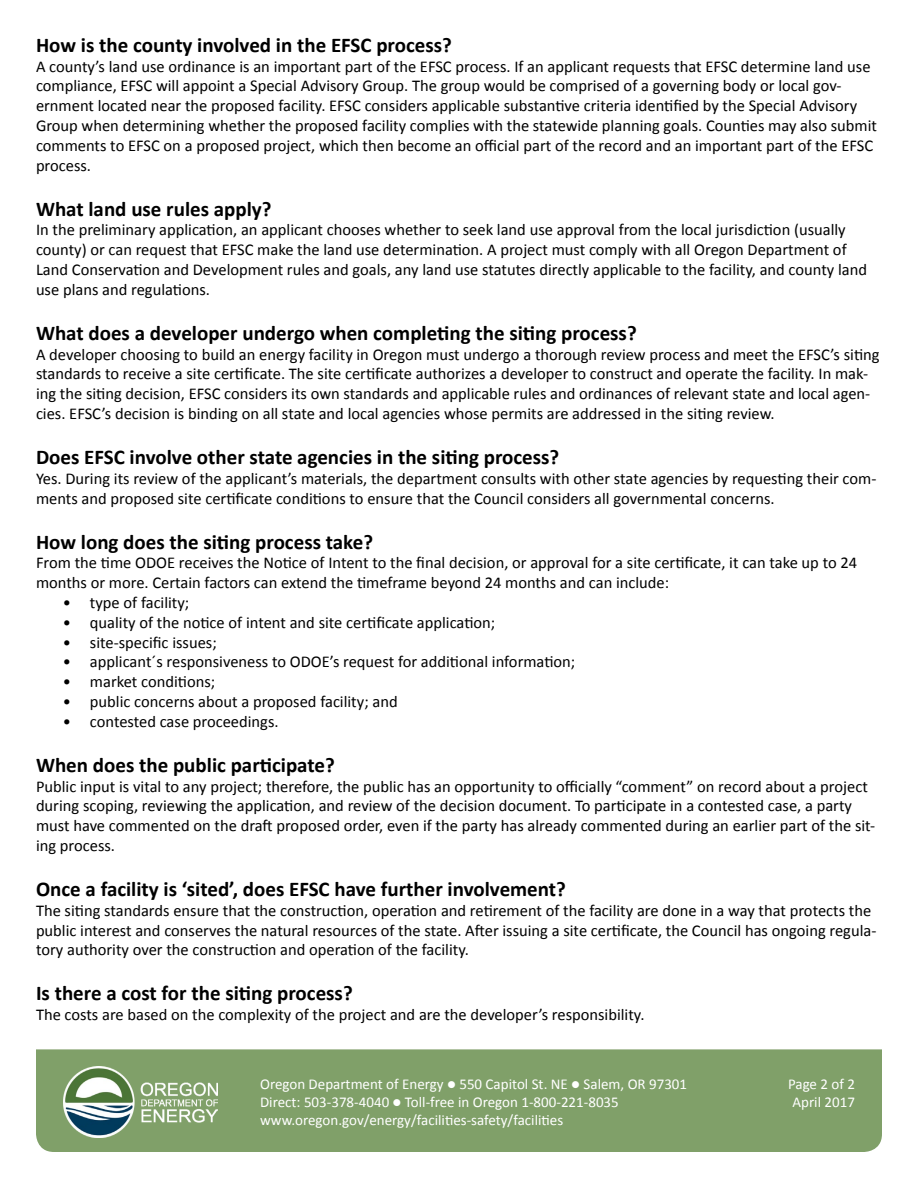
<style>
.page{position:relative;width:918px;height:1188px;background:#fff}
.page>*{position:absolute;margin:0;border:0;box-sizing:border-box;transform-origin:0 0}
.t1{font:700 21px "Calibri";color:#000}
.t2{font:16.5px/19.8px "Calibri";color:#000}
.t3{font:15px "Calibri";color:#fff}
</style>
<div class="page">
<div style="left:36px;top:1049px;width:846px;height:103px;background:#80a069"></div>
<img style="left:63px;top:1067px;width:155px;height:70px">
<p class="t1" style="left:36px;top:31px;width:417px">How is the county involved in the EFSC process?</p>
<p class="t2" style="left:36px;top:56px;width:843px">A county’s land use ordinance is an important part of the EFSC process. If an applicant requests that EFSC determine land use compliance, EFSC will appoint a Special Advisory Group. The group would be comprised of a governing body or local gov&shy;ernment located near the proposed facility. EFSC considers applicable substantive criteria identified by the Special Advisory Group when determining whether the proposed facility complies with the statewide planning goals. Counties may also submit comments to EFSC on a proposed project, which then become an official part of the record and an important part of the EFSC process.</p>
<p class="t1" style="left:36px;top:195px;width:237px">What land use rules apply?</p>
<p class="t2" style="left:36px;top:220px;width:833px">In the preliminary application, an applicant chooses whether to seek land use approval from the local jurisdiction (usually county) or can request that EFSC make the land use determination. A project must comply with all Oregon Department of Land Conservation and Development rules and goals, any land use statutes directly applicable to the facility, and county land use plans and regulations.</p>
<p class="t1" style="left:36px;top:319px;width:602px">What does a developer undergo when completing the siting process?</p>
<p class="t2" style="left:36px;top:344px;width:845px">A developer choosing to build an energy facility in Oregon must undergo a thorough review process and meet the EFSC’s siting standards to receive a site certificate. The site certificate authorizes a developer to construct and operate the facility. In mak&shy;ing the siting decision, EFSC considers its own standards and applicable rules and ordinances of relevant state and local agen&shy;cies. EFSC’s decision is binding on all state and local agencies whose permits are addressed in the siting review.</p>
<p class="t1" style="left:36px;top:444px;width:525px">Does EFSC involve other state agencies in the siting process?</p>
<p class="t2" style="left:36px;top:468px;width:842px">Yes. During its review of the applicant’s materials, the department consults with other state agencies by requesting their com&shy;ments and proposed site certificate conditions to ensure that the Council considers all governmental concerns.</p>
<p class="t1" style="left:36px;top:528px;width:339px">How long does the siting process take?</p>
<p class="t2" style="left:36px;top:553px;width:823px">From the time ODOE receives the Notice of Intent to the final decision, or approval for a site certificate, it can take up to 24 months or more. Certain factors can extend the timeframe beyond 24 months and can include:</p>
<p class="t2" style="left:63px;top:593px;width:128px">• type of facility;</p>
<p class="t2" style="left:63px;top:612px;width:434px">• quality of the notice of intent and site certificate application;</p>
<p class="t2" style="left:63px;top:632px;width:155px">• site-specific issues;</p>
<p class="t2" style="left:63px;top:652px;width:514px">• applicant´s responsiveness to ODOE’s request for additional information;</p>
<p class="t2" style="left:63px;top:672px;width:154px">• market conditions;</p>
<p class="t2" style="left:63px;top:692px;width:336px">• public concerns about a proposed facility; and</p>
<p class="t2" style="left:63px;top:711px;width:217px">• contested case proceedings.</p>
<p class="t1" style="left:36px;top:751px;width:300px">When does the public participate?</p>
<p class="t2" style="left:36px;top:776px;width:841px">Public input is vital to any project; therefore, the public has an opportunity to officially “comment” on record about a project during scoping, reviewing the application, and review of the decision document. To participate in a contested case, a party must have commented on the draft proposed order, even if the party has already commented during an earlier part of the sit&shy;ing process.</p>
<p class="t1" style="left:36px;top:876px;width:531px">Once a facility is ‘sited’, does EFSC have further involvement?</p>
<p class="t2" style="left:36px;top:900px;width:842px">The siting standards ensure that the construction, operation and retirement of the facility are done in a way that protects the public interest and conserves the natural resources of the state. After issuing a site certificate, the Council has ongoing regula&shy;tory authority over the construction and operation of the facility.</p>
<p class="t1" style="left:36px;top:980px;width:318px">Is there a cost for the siting process?</p>
<p class="t2" style="left:36px;top:1005px;width:610px">The costs are based on the complexity of the project and are the developer’s responsibility.</p>
<p class="t3" style="left:260px;top:1074px;width:429px">Oregon Department of Energy ● 550 Capitol St. NE ● Salem, OR 97301</p>
<p class="t3" style="left:788px;top:1074px;width:68px">Page 2 of 2</p>
<p class="t3" style="left:260px;top:1092px;width:360px">Direct: 503-378-4040 ● Toll-free in Oregon 1-800-221-8035</p>
<p class="t3" style="left:793px;top:1092px;width:64px">April 2017</p>
<p class="t3" style="left:260px;top:1110px;width:305px">www.oregon.gov/energy/facilities-safety/facilities</p>
</div>
